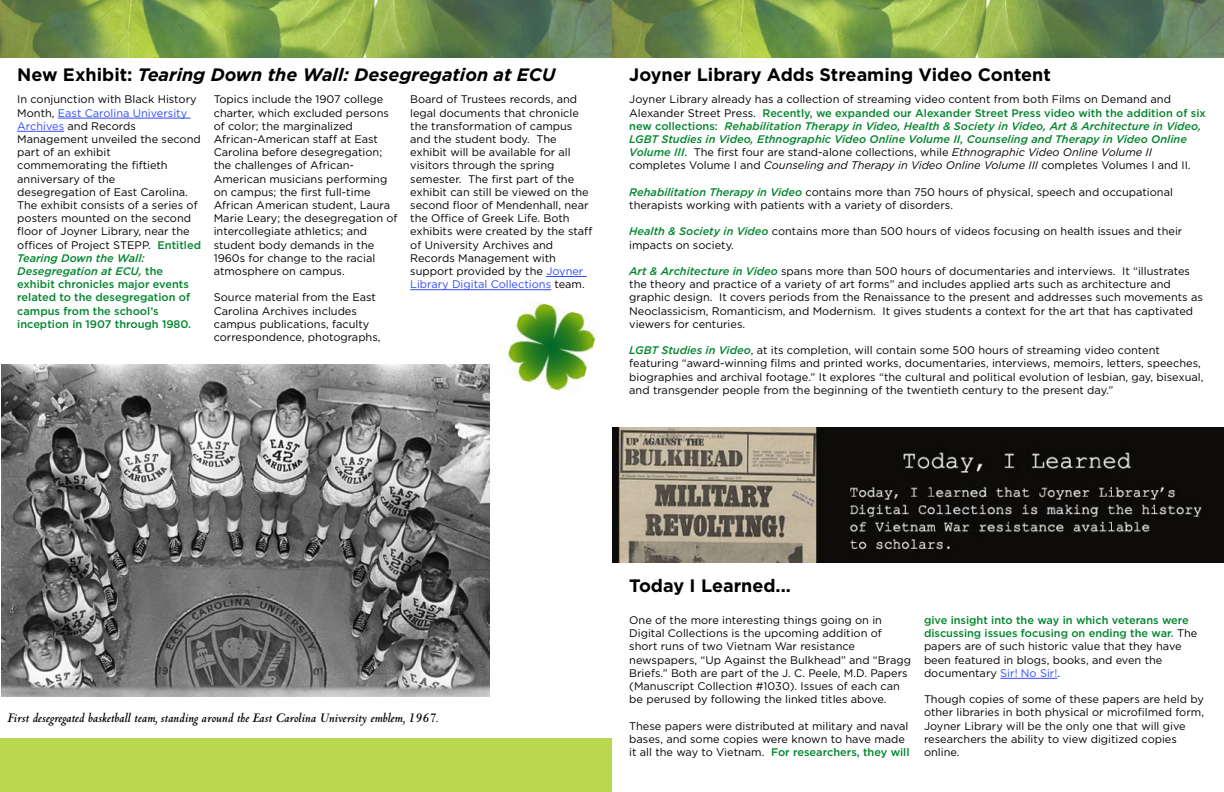
<style>
.page{position:relative;width:1224px;height:792px;background:#fff}
.page>*{position:absolute;margin:0;border:0;box-sizing:border-box;transform-origin:0 0}
.t1{font:700 18px "Gotham";color:#000}
.t2{font:italic 700 18px "Gotham";color:#000}
.t3{font:italic 700 14px "Centaur MT Std";color:#000}
.t4{font:11px/13.2px "Gotham";color:#000}
.s1{font-style:normal}
.s2{color:#304aff}
.s3{font-weight:500;color:#00852c}
.s4{font-weight:500;font-style:italic;color:#00852c}
.s5{font-style:italic}
</style>
<div class="page">
<img style="left:612px;top:428px;width:612px;height:135px">
<hr style="left:1000px;top:678px;width:57px;height:1px;background:#304aff">
<img style="left:0;top:0;width:1224px;height:58px">
<hr style="left:58px;top:118px;width:133px;height:1px;background:#304aff">
<hr style="left:17px;top:131px;width:47px;height:1px;background:#304aff">
<hr style="left:546px;top:276px;width:41px;height:1px;background:#304aff">
<hr style="left:410px;top:290px;width:141px;height:1px;background:#304aff">
<div style="left:0;top:738px;width:612px;height:54px;background:#bad84f"></div>
<img style="left:507px;top:303px;width:89px;height:90px">
<img style="left:1px;top:364px;width:488px;height:333px">
<h1 class="t2" style="left:17px;top:64px;width:540px"><span class="s1">New Exhibit:</span> Tearing Down the Wall: Desegregation at ECU</h1>
<p class="t4" style="left:17px;top:93px;width:185px">In conjunction with Black History<br>Month, <span class="s2">East Carolina University<br>Archives</span> and Records<br>Management unveiled the second part of an exhibit commemorating the fiftieth anniversary of the<br>desegregation of East Carolina.<br>The exhibit consists of a series of posters mounted on the second floor of Joyner Library, near the offices of Project STEPP. <span class="s3">Entitled<br></span><span class="s4">Tearing Down the Wall:<br>Desegregation at ECU,</span> <span class="s3">the exhibit chronicles major events related to the desegregation of campus from the school’s inception in 1907 through 1980.</span></p>
<p class="t4" style="left:214px;top:93px;width:185px">Topics include the 1907 college charter, which excluded persons of color; the marginalized<br>African-American staff at East<br>Carolina before desegregation; the challenges of African-<br>American musicians performing on campus; the first full-time<br>African American student, Laura<br>Marie Leary; the desegregation of intercollegiate athletics; and student body demands in the<br>1960s for change to the racial atmosphere on campus.</p>
<p class="t4" style="left:214px;top:291px;width:168px">Source material from the East<br>Carolina Archives includes campus publications, faculty correspondence, photographs,</p>
<p class="t4" style="left:410px;top:93px;width:184px">Board of Trustees records, and legal documents that chronicle the transformation of campus and the student body. The exhibit will be available for all visitors through the spring semester. The first part of the exhibit can still be viewed on the second floor of Mendenhall, near the Office of Greek Life. Both exhibits were created by the staff of University Archives and<br>Records Management with support provided by the <span class="s2">Joyner<br>Library Digital Collections</span> team.</p>
<h1 class="t1" style="left:629px;top:64px;width:423px">Joyner Library Adds Streaming Video Content</h1>
<p class="t4" style="left:629px;top:93px;width:578px">Joyner Library already has a collection of streaming video content from both Films on Demand and Alexander Street Press. <span class="s3">Recently, we expanded our Alexander Street Press video with the addition of six new collections:</span> <span class="s4">Rehabilitation Therapy in Video, Health &amp; Society in Video, Art &amp; Architecture in Video, LGBT Studies in Video, Ethnographic Video Online Volume II, Counseling and Therapy in Video Online Volume III</span>. The first four are stand-alone collections, while <span class="s5">Ethnographic Video Online Volume II </span>completes Volume I and <span class="s5">Counseling and Therapy in Video Online Volume III</span> completes Volumes I and II.</p>
<p class="t4" style="left:629px;top:185px;width:545px"><span class="s4">Rehabilitation Therapy in Video</span> contains more than 750 hours of physical, speech and occupational therapists working with patients with a variety of disorders.</p>
<p class="t4" style="left:629px;top:225px;width:555px"><span class="s4">Health &amp; Society in Video</span> contains more than 500 hours of videos focusing on health issues and their impacts on society.</p>
<p class="t4" style="left:629px;top:264px;width:575px"><span class="s4">Art &amp; Architecture in Video</span> spans more than 500 hours of documentaries and interviews. It “illustrates the theory and practice of a variety of art forms” and includes applied arts such as architecture and graphic design. It covers periods from the Renaissance to the present and addresses such movements as Neoclassicism, Romanticism, and Modernism. It gives students a context for the art that has captivated viewers for centuries.</p>
<p class="t4" style="left:629px;top:344px;width:576px"><span class="s4">LGBT Studies in Video</span>, at its completion, will contain some 500 hours of streaming video content featuring “award-winning films and printed works, documentaries, interviews, memoirs, letters, speeches, biographies and archival footage.” It explores “the cultural and political evolution of lesbian, gay, bisexual, and transgender people from the beginning of the twentieth century to the present day.”</p>
<p class="t3" style="left:7px;top:711px;width:433px">First desegregated basketball team, standing around the East Carolina University emblem, 1967.</p>
<h1 class="t1" style="left:629px;top:576px;width:163px">Today I Learned...</h1>
<p class="t4" style="left:629px;top:613px;width:283px">One of the more interesting things going on in Digital Collections is the upcoming addition of short runs of two Vietnam War resistance newspapers, “Up Against the Bulkhead” and “Bragg Briefs.” Both are part of the J. C. Peele, M.D. Papers (Manuscript Collection #1030). Issues of each can be perused by following the linked titles above.</p>
<p class="t4" style="left:629px;top:719px;width:282px">These papers were distributed at military and naval bases, and some copies were known to have made it all the way to Vietnam. <span class="s3">For researchers, they will</span></p>
<p class="t4" style="left:924px;top:613px;width:275px"><span class="s3">give insight into the way in which veterans were discussing issues focusing on ending the war.</span> The papers are of such historic value that they have been featured in blogs, books, and even the documentary <span class="s2">Sir! No Sir!</span>.</p>
<p class="t4" style="left:924px;top:693px;width:282px">Though copies of some of these papers are held by other libraries in both physical or microfilmed form, Joyner Library will be the only one that will give researchers the ability to view digitized copies online.</p>
</div>
